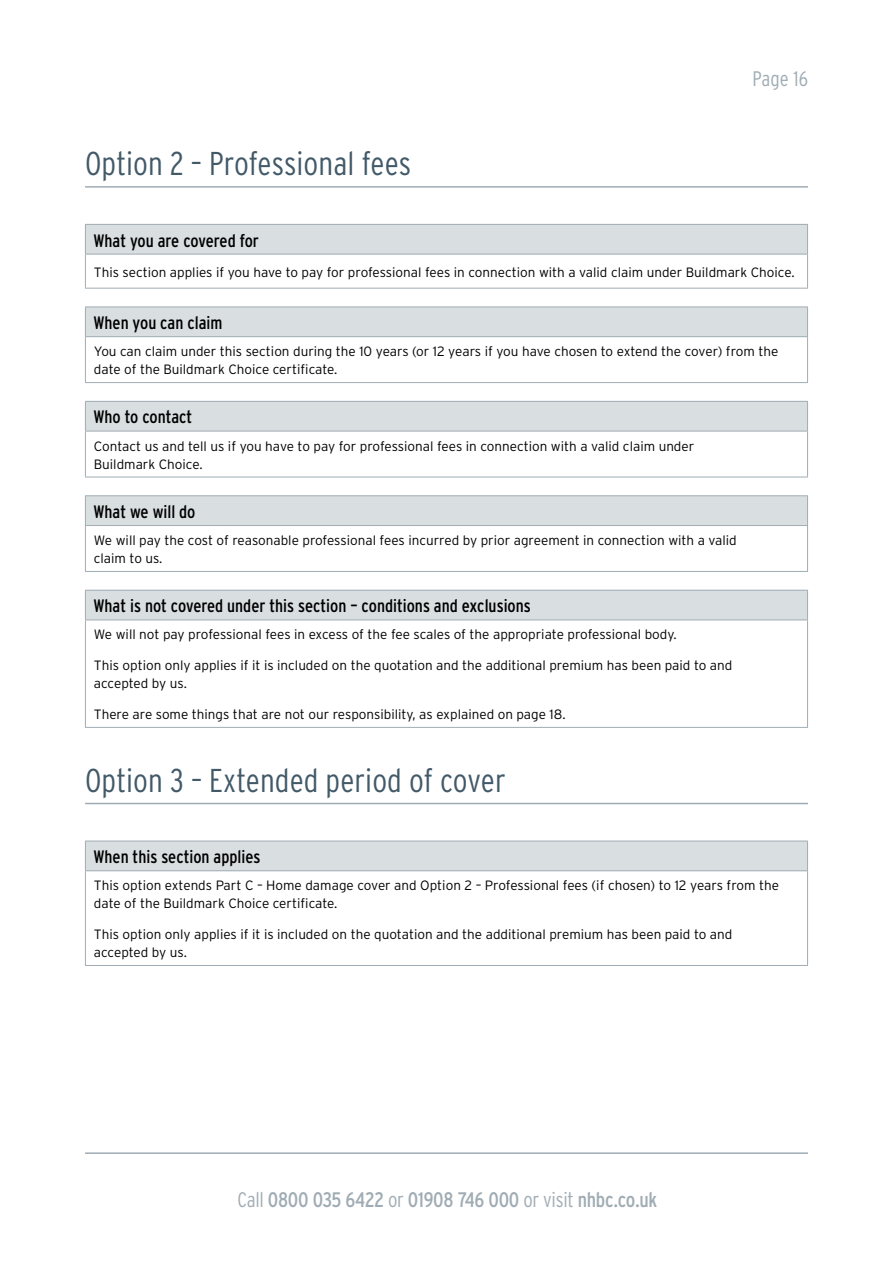
<style>
.page{position:relative;width:893px;height:1263px;background:#fff}
.page>*{position:absolute;margin:0;border:0;box-sizing:border-box;transform-origin:0 0}
.t1{font:300 condensed 33px "Interstate";letter-spacing:.005em;color:#425968}
.t2{font:condensed 21px "Interstate";letter-spacing:-.01em;color:#a0acb4}
.t3{font:300 condensed 21px "Interstate";letter-spacing:.005em;color:#a0acb4}
.t4{font:condensed 18px "Interstate";color:#000}
.t5{font:300 13.5px/18px "Interstate";color:#000}
.s1{font-weight:300}
</style>
<div class="page">
<hr style="left:85px;top:1152px;width:723px;height:2px;background:#a0acb4">
<hr style="left:85px;top:186px;width:723px;height:2px;background:#a0acb4">
<hr style="left:85px;top:803px;width:723px;height:1px;background:#a0acb4">
<div style="left:85px;top:224px;width:722px;height:30px;background:#d9dee1"></div>
<svg style="left:85px;top:225px;width:1px;height:29px"></svg>
<hr style="left:85px;top:224px;width:723px;height:1px;background:#a0acb4">
<svg style="left:807px;top:225px;width:1px;height:29px"></svg>
<hr style="left:85px;top:254px;width:1px;height:34px;background:#a0acb4">
<hr style="left:85px;top:254px;width:723px;height:1px;background:#a0acb4">
<hr style="left:807px;top:254px;width:1px;height:34px;background:#a0acb4">
<hr style="left:85px;top:288px;width:723px;height:1px;background:#a0acb4">
<div style="left:85px;top:307px;width:722px;height:30px;background:#d9dee1"></div>
<svg style="left:85px;top:307px;width:1px;height:29px"></svg>
<hr style="left:85px;top:306px;width:723px;height:1px;background:#a0acb4">
<svg style="left:807px;top:307px;width:1px;height:29px"></svg>
<hr style="left:85px;top:337px;width:1px;height:45px;background:#a0acb4">
<hr style="left:85px;top:336px;width:723px;height:1px;background:#a0acb4">
<hr style="left:807px;top:337px;width:1px;height:45px;background:#a0acb4">
<hr style="left:85px;top:382px;width:723px;height:1px;background:#a0acb4">
<div style="left:85px;top:401px;width:722px;height:30px;background:#d9dee1"></div>
<svg style="left:85px;top:402px;width:1px;height:29px"></svg>
<hr style="left:85px;top:401px;width:723px;height:1px;background:#a0acb4">
<svg style="left:807px;top:402px;width:1px;height:29px"></svg>
<hr style="left:85px;top:431px;width:1px;height:46px;background:#a0acb4">
<hr style="left:85px;top:431px;width:723px;height:1px;background:#a0acb4">
<hr style="left:807px;top:431px;width:1px;height:46px;background:#a0acb4">
<hr style="left:85px;top:477px;width:723px;height:1px;background:#a0acb4">
<div style="left:85px;top:496px;width:722px;height:29px;background:#d9dee1"></div>
<svg style="left:85px;top:496px;width:1px;height:29px"></svg>
<hr style="left:85px;top:495px;width:723px;height:1px;background:#a0acb4">
<svg style="left:807px;top:496px;width:1px;height:29px"></svg>
<hr style="left:85px;top:526px;width:1px;height:45px;background:#a0acb4">
<hr style="left:85px;top:525px;width:723px;height:1px;background:#a0acb4">
<hr style="left:807px;top:526px;width:1px;height:45px;background:#a0acb4">
<hr style="left:85px;top:571px;width:723px;height:1px;background:#a0acb4">
<div style="left:85px;top:590px;width:722px;height:30px;background:#d9dee1"></div>
<hr style="left:85px;top:590px;width:1px;height:30px;background:#a0acb4">
<hr style="left:85px;top:590px;width:723px;height:1px;background:#a0acb4">
<hr style="left:807px;top:590px;width:1px;height:30px;background:#a0acb4">
<hr style="left:85px;top:620px;width:1px;height:107px;background:#a0acb4">
<hr style="left:85px;top:620px;width:723px;height:1px;background:#a0acb4">
<hr style="left:85px;top:727px;width:723px;height:1px;background:#a0acb4">
<hr style="left:807px;top:620px;width:1px;height:107px;background:#a0acb4">
<div style="left:85px;top:841px;width:722px;height:30px;background:#d9dee1"></div>
<svg style="left:85px;top:842px;width:1px;height:28px"></svg>
<hr style="left:85px;top:841px;width:723px;height:1px;background:#a0acb4">
<svg style="left:807px;top:841px;width:1px;height:29px"></svg>
<hr style="left:85px;top:871px;width:1px;height:94px;background:#a0acb4">
<hr style="left:85px;top:870px;width:723px;height:1px;background:#a0acb4">
<hr style="left:807px;top:871px;width:1px;height:94px;background:#a0acb4">
<hr style="left:85px;top:965px;width:723px;height:1px;background:#a0acb4">
<h1 class="t1" style="left:85px;top:145px;width:328px">Option 2 – Professional fees</h1>
<h2 class="t3" style="left:752px;top:66px;width:57px">Page 16</h2>
<h3 class="t4" style="left:94px;top:230px;width:167px">What you are covered for</h3>
<p class="t5" style="left:94px;top:263px;width:702px">This section applies if you have to pay for professional fees in connection with a valid claim under Buildmark Choice.</p>
<h3 class="t4" style="left:94px;top:313px;width:130px">When you can claim</h3>
<p class="t5" style="left:94px;top:342px;width:686px">You can claim under this section during the 10 years (or 12 years if you have chosen to extend the cover) from the date of the Buildmark Choice certificate.</p>
<h3 class="t4" style="left:94px;top:407px;width:100px">Who to contact</h3>
<p class="t5" style="left:94px;top:437px;width:602px">Contact us and tell us if you have to pay for professional fees in connection with a valid claim under<br>Buildmark Choice.</p>
<h3 class="t4" style="left:94px;top:501px;width:104px">What we will do</h3>
<p class="t5" style="left:94px;top:531px;width:644px">We will pay the cost of reasonable professional fees incurred by prior agreement in connection with a valid claim to us.</p>
<h3 class="t4" style="left:94px;top:596px;width:439px">What is not covered under this section – conditions and exclusions</h3>
<p class="t5" style="left:94px;top:625px;width:584px">We will not pay professional fees in excess of the fee scales of the appropriate professional body.</p>
<p class="t5" style="left:94px;top:656px;width:640px">This option only applies if it is included on the quotation and the additional premium has been paid to and accepted by us.</p>
<p class="t5" style="left:94px;top:705px;width:473px">There are some things that are not our responsibility, as explained on page 18.</p>
<h1 class="t1" style="left:85px;top:762px;width:422px">Option 3 – Extended period of cover</h1>
<h3 class="t4" style="left:94px;top:847px;width:168px">When this section applies</h3>
<p class="t5" style="left:94px;top:876px;width:687px">This option extends Part C – Home damage cover and Option 2 – Professional fees (if chosen) to 12 years from the date of the Buildmark Choice certificate.</p>
<p class="t5" style="left:94px;top:925px;width:640px">This option only applies if it is included on the quotation and the additional premium has been paid to and accepted by us.</p>
<h2 class="t2" style="left:238px;top:1188px;width:421px"><span class="s1">Call</span> 0800 035 6422 <span class="s1">or</span> 01908 746 000 <span class="s1">or visit</span> nhbc.co.uk</h2>
</div>
